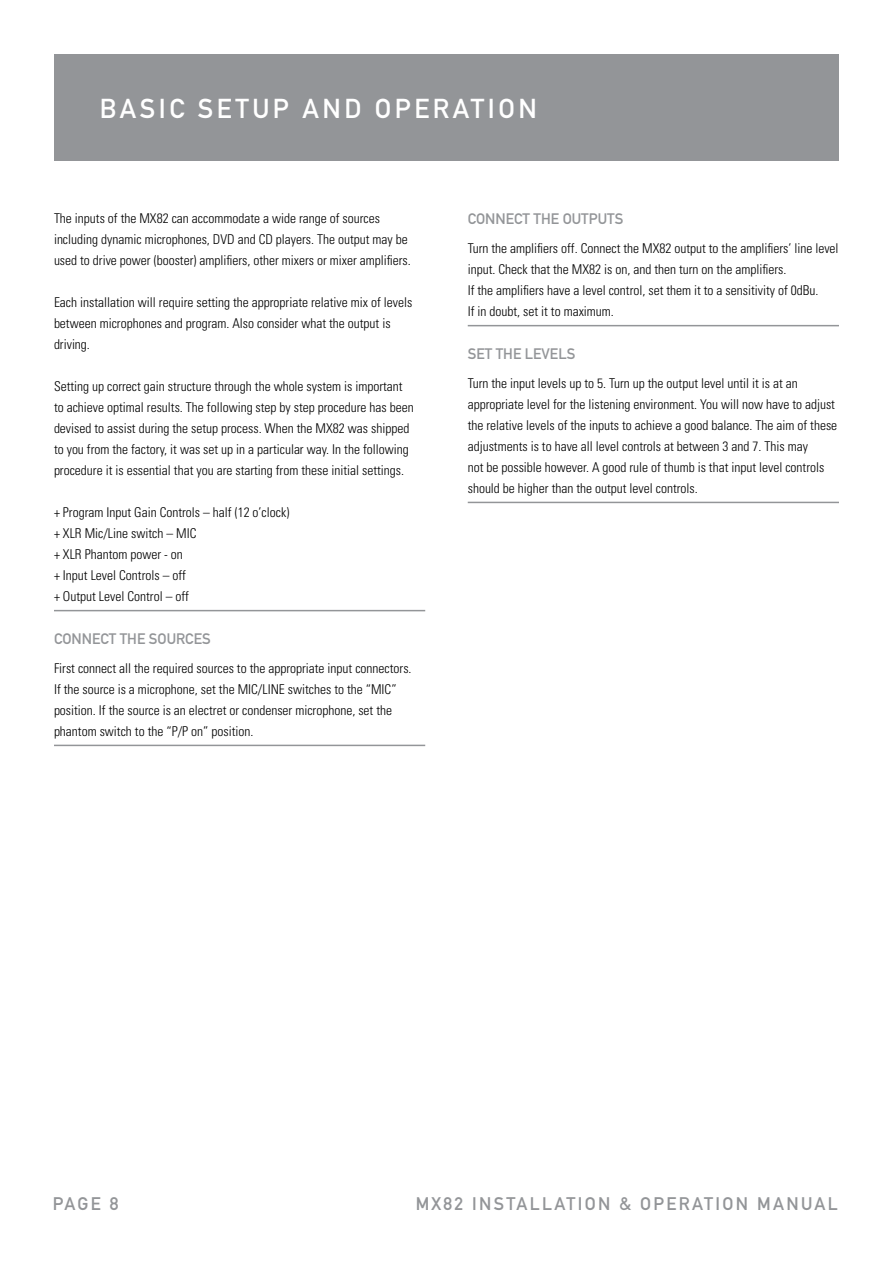
<style>
.page{position:relative;width:893px;height:1263px;background:#fff}
.page>*{position:absolute;margin:0;border:0;box-sizing:border-box;transform-origin:0 0}
.t1{font:27px "DIN Mittelschrift";letter-spacing:.13em;color:#fff}
.t2{font:18px "DIN Mittelschrift";letter-spacing:.13em;color:#939598}
.t3{font:15px "DIN Mittelschrift";color:#939598}
.t4{font:300 condensed 13.5px/21px "Univers";color:#000}
</style>
<div class="page">
<div style="left:54px;top:54px;width:785px;height:106px;background:#939598"></div>
<hr style="left:54px;top:610px;width:371px;height:1px;background:#939598">
<hr style="left:54px;top:745px;width:371px;height:1px;background:#939598">
<hr style="left:468px;top:325px;width:371px;height:1px;background:#939598">
<hr style="left:468px;top:502px;width:371px;height:1px;background:#939598">
<h1 class="t1" style="left:100px;top:93px;width:438px">BASIC SETUP AND OPERATION</h1>
<p class="t4" style="left:54px;top:208px;width:358px">The inputs of the MX82 can accommodate a wide range of sources including dynamic microphones, DVD and CD players. The output may be used to drive power (booster) amplifiers, other mixers or mixer amplifiers.</p>
<p class="t4" style="left:54px;top:292px;width:360px">Each installation will require setting the appropriate relative mix of levels between microphones and program. Also consider what the output is driving.</p>
<p class="t4" style="left:54px;top:376px;width:361px">Setting up correct gain structure through the whole system is important to achieve optimal results. The following step by step procedure has been devised to assist during the setup process. When the MX82 was shipped to you from the factory, it was set up in a particular way. In the following procedure it is essential that you are starting from these initial settings.</p>
<p class="t4" style="left:54px;top:502px;width:237px">+ Program Input Gain Controls – half (12 o’clock) + XLR Mic/Line switch – MIC<br>+ XLR Phantom power - on<br>+ Input Level Controls – off<br>+ Output Level Control – off</p>
<p class="t3" style="left:54px;top:629px;width:158px">CONNECT THE SOURCES</p>
<p class="t4" style="left:54px;top:658px;width:359px">First connect all the required sources to the appropriate input connectors.<br>If the source is a microphone, set the MIC/LINE switches to the “MIC” position. If the source is an electret or condenser microphone, set the phantom switch to the “P/P on” position.</p>
<p class="t3" style="left:468px;top:210px;width:157px">CONNECT THE OUTPUTS</p>
<p class="t4" style="left:468px;top:238px;width:372px">Turn the amplifiers off. Connect the MX82 output to the amplifiers’ line level input. Check that the MX82 is on, and then turn on the amplifiers.<br>If the amplifiers have a level control, set them it to a sensitivity of 0dBu.<br>If in doubt, set it to maximum.</p>
<p class="t3" style="left:468px;top:345px;width:109px">SET THE LEVELS</p>
<p class="t4" style="left:468px;top:373px;width:371px">Turn the input levels up to 5. Turn up the output level until it is at an appropriate level for the listening environment. You will now have to adjust the relative levels of the inputs to achieve a good balance. The aim of these adjustments is to have all level controls at between 3 and 7. This may<br>not be possible however. A good rule of thumb is that input level controls should be higher than the output level controls.</p>
<h2 class="t2" style="left:53px;top:1192px;width:67px">PAGE 8</h2>
<h2 class="t2" style="left:416px;top:1192px;width:423px">MX82 INSTALLATION &amp; OPERATION MANUAL</h2>
</div>
